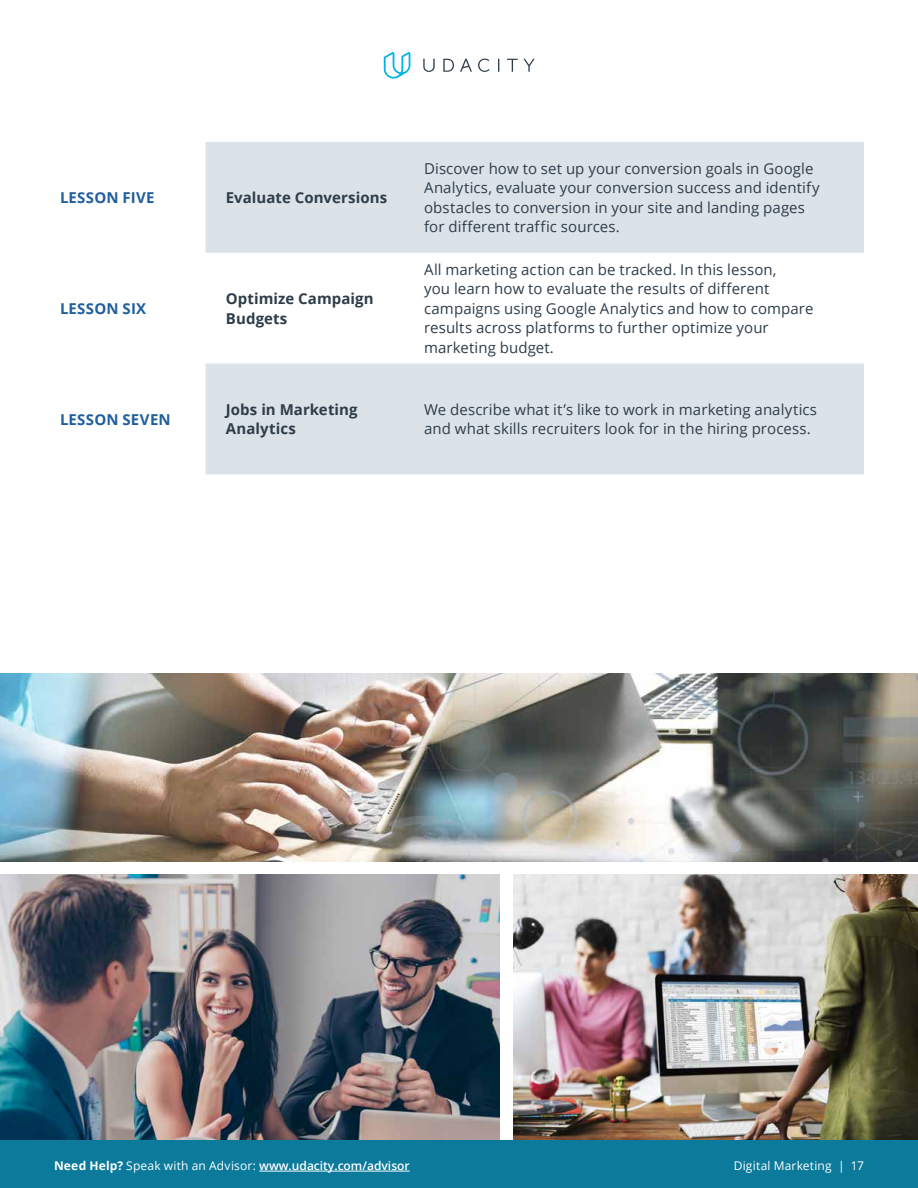
<style>
.page{position:relative;width:918px;height:1188px;background:#fff}
.page>*{position:absolute;margin:0;border:0;box-sizing:border-box;transform-origin:0 0}
.t1{font:15px/19.5px "Open Sans";letter-spacing:.005em;color:#2e3d49}
.t2{font:700 15px/19.5px "Open Sans";letter-spacing:.005em;color:#2e3d49}
.t3{font:700 15px "Open Sans";letter-spacing:.015em;color:#215e9e}
.t4{font:600 12px "Open Sans";color:#fff}
.t5{font:12px "Open Sans";letter-spacing:.015em;color:#fff}
.s1{font-weight:700}
.s2{font-weight:400}
</style>
<div class="page">
<div style="left:0;top:1140px;width:918px;height:48px;background:#0b7a9b"></div>
<hr style="left:259px;top:1171px;width:151px;height:1px;background:#fff">
<svg style="left:384px;top:52px;width:26px;height:27px"></svg>
<svg style="left:423px;top:59px;width:112px;height:13px"></svg>
<img style="left:0;top:674px;width:918px;height:188px">
<img style="left:0;top:874px;width:500px;height:266px">
<img style="left:513px;top:874px;width:405px;height:266px">
<div style="left:206px;top:142px;width:658px;height:111px;background:#dbe2e8"></div>
<div style="left:206px;top:363px;width:658px;height:111px;background:#dbe2e8"></div>
<p class="t3" style="left:60px;top:187px;width:96px">LESSON FIVE</p>
<p class="t2" style="left:226px;top:187px;width:163px">Evaluate Conversions</p>
<p class="t3" style="left:60px;top:298px;width:88px">LESSON SIX</p>
<p class="t2" style="left:226px;top:288px;width:149px">Optimize Campaign<br>Budgets</p>
<p class="t1" style="left:424px;top:158px;width:397px">Discover how to set up your conversion goals in Google Analytics, evaluate your conversion success and identify obstacles to conversion in your site and landing pages for different traffic sources.</p>
<p class="t1" style="left:424px;top:259px;width:391px">All marketing action can be tracked. In this lesson,<br>you learn how to evaluate the results of different campaigns using Google Analytics and how to compare results across platforms to further optimize your marketing budget.</p>
<p class="t3" style="left:60px;top:409px;width:112px">LESSON SEVEN</p>
<p class="t2" style="left:226px;top:399px;width:133px">Jobs in Marketing<br>Analytics</p>
<p class="t1" style="left:424px;top:399px;width:395px">We describe what it’s like to work in marketing analytics and what skills recruiters look for in the hiring process.</p>
<p class="t4" style="left:54px;top:1158px;width:357px"><span class="s1">Need Help?</span> <span class="s2">Speak with an Advisor:</span> www.udacity.com/advisor</p>
<p class="t5" style="left:734px;top:1158px;width:132px">Digital Marketing | 17</p>
</div>
